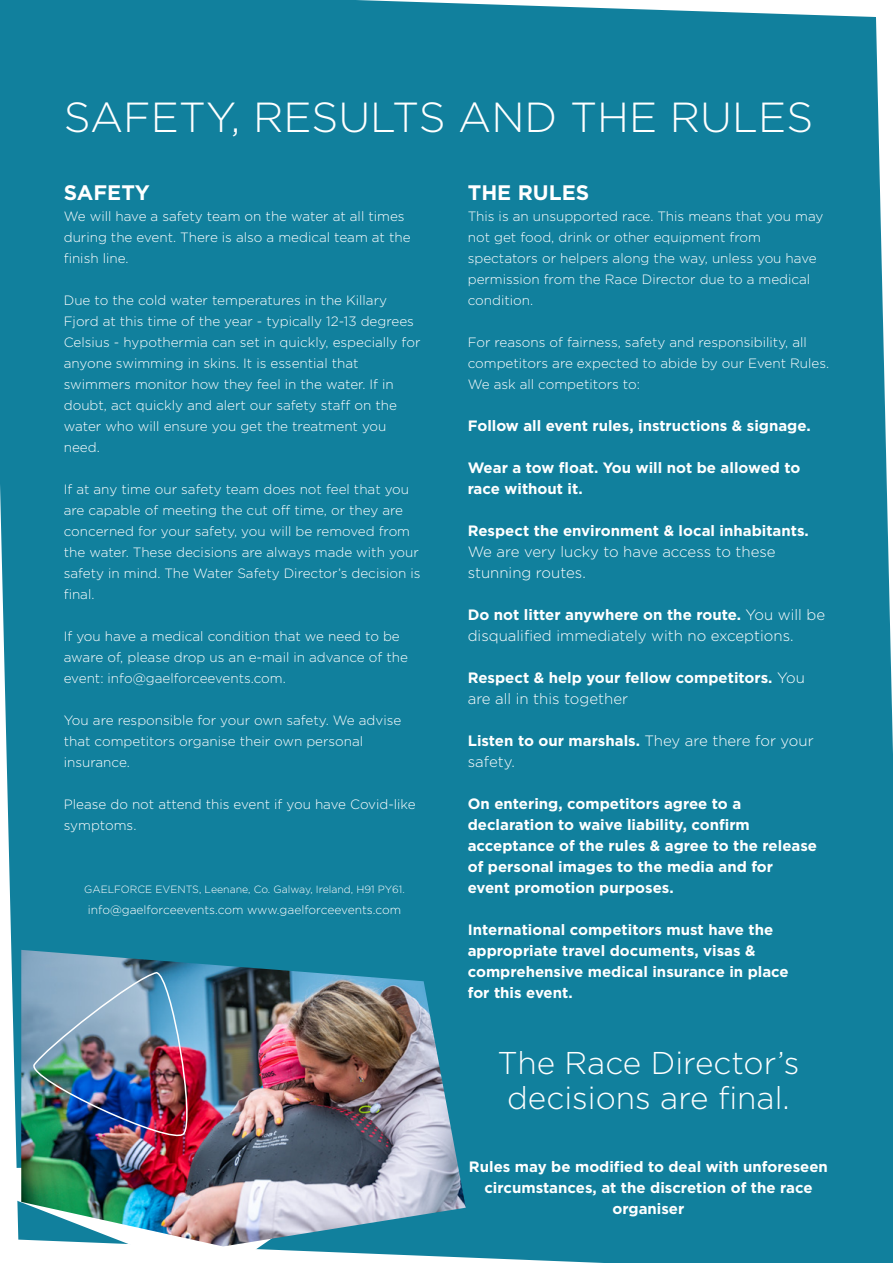
<style>
.page{position:relative;width:893px;height:1263px;background:#11809d}
.page>*{position:absolute;margin:0;border:0;box-sizing:border-box;transform-origin:0 0}
.t1{font:300 42px "Gotham";color:#fff}
.t2{font:300 31.5px/34.5px "Gotham";color:#fff;text-align:center}
.t3{font:700 21px "Gotham";color:#fff}
.t4{font:700 15px/21px "Gotham";color:#fff}
.t5{font:300 15px/21px "Gotham";color:#fff}
.t6{font:300 13.5px/21px "Gotham";color:#fff}
.t7{font:300 12px "Gotham";color:#fff}
.t8{font:300 10.5px "Gotham";color:#fff}
.s1{font-weight:700}
.s2{font-weight:300}
</style>
<div class="page">
<svg style="left:2px;top:1160px;width:383px;height:103px"></svg>
<img style="left:21px;top:950px;width:445px;height:296px">
<img style="left:28px;top:971px;width:168px;height:171px">
<h1 class="t1" style="left:64px;top:94px;width:751px">SAFETY, RESULTS AND THE RULES</h1>
<h3 class="t3" style="left:64px;top:180px;width:88px">SAFETY</h3>
<p class="t6" style="left:64px;top:205px;width:348px">We will have a safety team on the water at all times during the event. There is also a medical team at the finish line.</p>
<p class="t6" style="left:64px;top:289px;width:358px">Due to the cold water temperatures in the Killary Fjord at this time of the year - typically 12-13 degrees Celsius - hypothermia can set in quickly, especially for anyone swimming in skins. It is essential that swimmers monitor how they feel in the water. If in doubt, act quickly and alert our safety staff on the water who will ensure you get the treatment you need.</p>
<p class="t6" style="left:64px;top:478px;width:358px">If at any time our safety team does not feel that you are capable of meeting the cut off time, or they are concerned for your safety, you will be removed from the water. These decisions are always made with your safety in mind. The Water Safety Director’s decision is final.</p>
<p class="t6" style="left:64px;top:625px;width:346px">If you have a medical condition that we need to be aware of, please drop us an e-mail in advance of the event: info@gaelforceevents.com.</p>
<p class="t6" style="left:64px;top:709px;width:339px">You are responsible for your own safety. We advise that competitors organise their own personal insurance.</p>
<p class="t6" style="left:64px;top:793px;width:353px">Please do not attend this event if you have Covid-like symptoms.</p>
<p class="t8" style="left:84px;top:883px;width:322px">GAELFORCE EVENTS, Leenane, Co. Galway, Ireland, H91 PY61.</p>
<p class="t7" style="left:88px;top:903px;width:315px">info@gaelforceevents.com www.gaelforceevents.com</p>
<h3 class="t3" style="left:468px;top:180px;width:123px">THE RULES</h3>
<p class="t6" style="left:468px;top:205px;width:357px">This is an unsupported race. This means that you may not get food, drink or other equipment from spectators or helpers along the way, unless you have permission from the Race Director due to a medical condition.</p>
<p class="t6" style="left:468px;top:331px;width:363px">For reasons of fairness, safety and responsibility, all competitors are expected to abide by our Event Rules.<br>We ask all competitors to:</p>
<p class="t4" style="left:468px;top:414px;width:344px">Follow all event rules, instructions &amp; signage.</p>
<p class="t4" style="left:468px;top:456px;width:334px">Wear a tow float. You will not be allowed to race without it.</p>
<p class="t4" style="left:468px;top:519px;width:343px">Respect the environment &amp; local inhabitants.</p>
<p class="t5" style="left:468px;top:541px;width:309px">We are very lucky to have access to these stunning routes.</p>
<p class="t5" style="left:468px;top:604px;width:359px"><span class="s1">Do not litter anywhere on the route.</span> You will be disqualified immediately with no exceptions.</p>
<p class="t4" style="left:468px;top:666px;width:339px">Respect &amp; help your fellow competitors. <span class="s2">You are all in this together</span></p>
<p class="t5" style="left:468px;top:730px;width:347px"><span class="s1">Listen to our marshals.</span> They are there for your safety.</p>
<p class="t4" style="left:468px;top:792px;width:351px">On entering, competitors agree to a declaration to waive liability, confirm acceptance of the rules &amp; agree to the release of personal images to the media and for event promotion purposes.</p>
<p class="t4" style="left:468px;top:918px;width:323px">International competitors must have the appropriate travel documents, visas &amp; comprehensive medical insurance in place for this event.</p>
<h2 class="t2" style="left:498px;top:1045px;width:303px">The Race Director’s decisions are final.</h2>
<p class="t4" style="left:469px;top:1155px;width:360px;text-align:center">Rules may be modified to deal with unforeseen circumstances, at the discretion of the race organiser</p>
</div>
